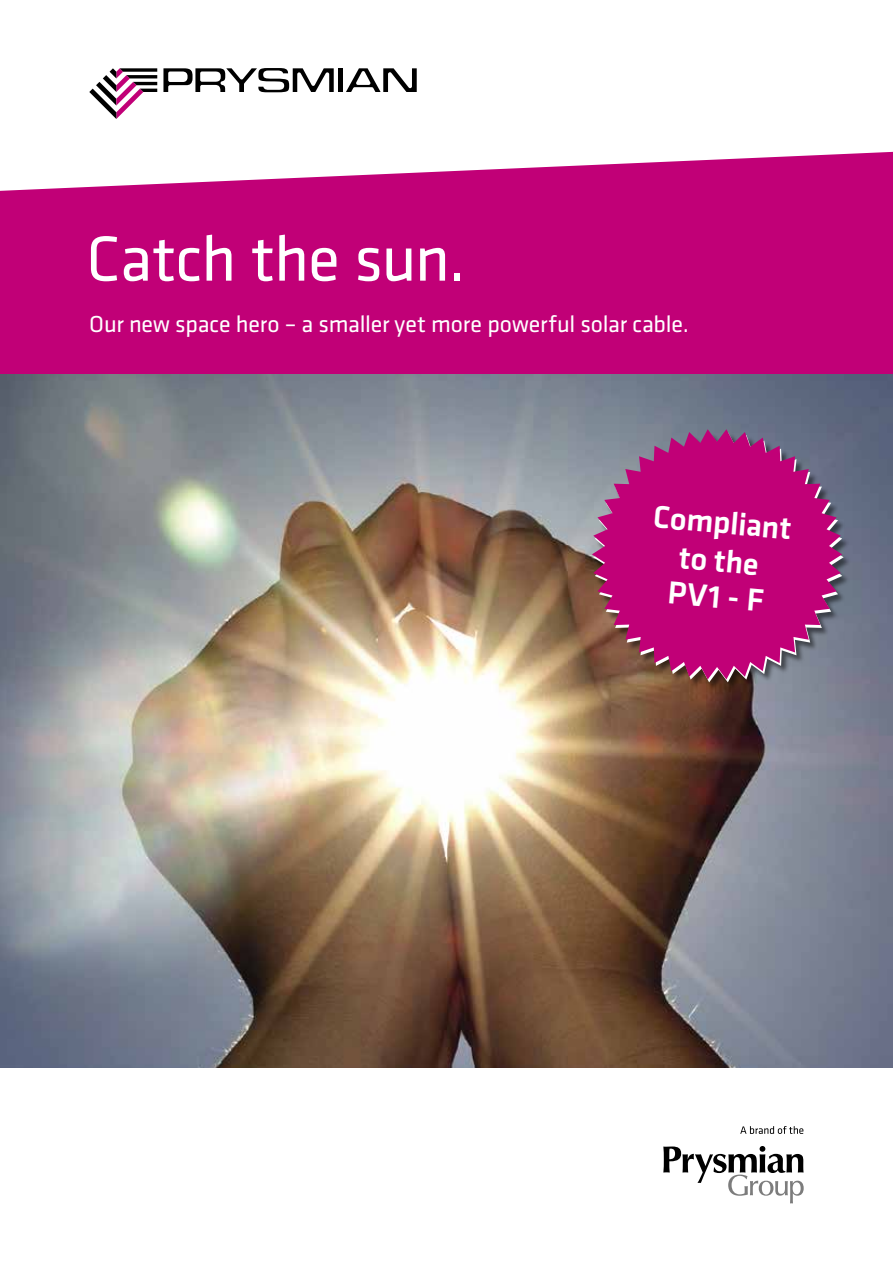
<style>
.page{position:relative;width:893px;height:1263px;background:#fff}
.page>*{position:absolute;margin:0;border:0;box-sizing:border-box;transform-origin:0 0}
.t1{font:66px "Klavika";letter-spacing:-.015em;color:#fff}
.t2{font:500 33px "Klavika";color:#fff}
.t3{font:500 32.55px/38.4px "Klavika";color:#fff;text-align:center}
.t4{font:24px "Klavika";letter-spacing:-.01em;color:#fff}
</style>
<div class="page">
<svg style="left:0;top:151px;width:893px;height:223px;background:#c61783"></svg>
<img style="left:0;top:374px;width:893px;height:693px">
<img style="left:592px;top:431px;width:262px;height:261px">
<svg style="left:592px;top:429px;width:250px;height:250px;background:#ad2379"></svg>
<svg style="left:663px;top:1146px;width:141px;height:57px"></svg>
<svg style="left:740px;top:1126px;width:63px;height:8px"></svg>
<div style="left:338px;top:68px;width:5px;height:24px;background:#000"></div>
<svg style="left:346px;top:68px;width:71px;height:24px"></svg>
<svg style="left:163px;top:68px;width:171px;height:24px"></svg>
<svg style="left:89px;top:68px;width:68px;height:51px"></svg>
<h1 class="t1" style="left:86px;top:216px;width:381px">Catch the sun.</h1>
<p class="t4" style="left:89px;top:308px;width:601px">Our new space hero – a smaller yet more powerful solar cable.</p>
<h3 class="t3" style="left:655px;top:496px;width:140px;rotate:5deg">Compliant to the</h3>
<h2 class="t2" style="left:670px;top:570px;width:98px;rotate:5deg">PV1 - F</h2>
</div>
